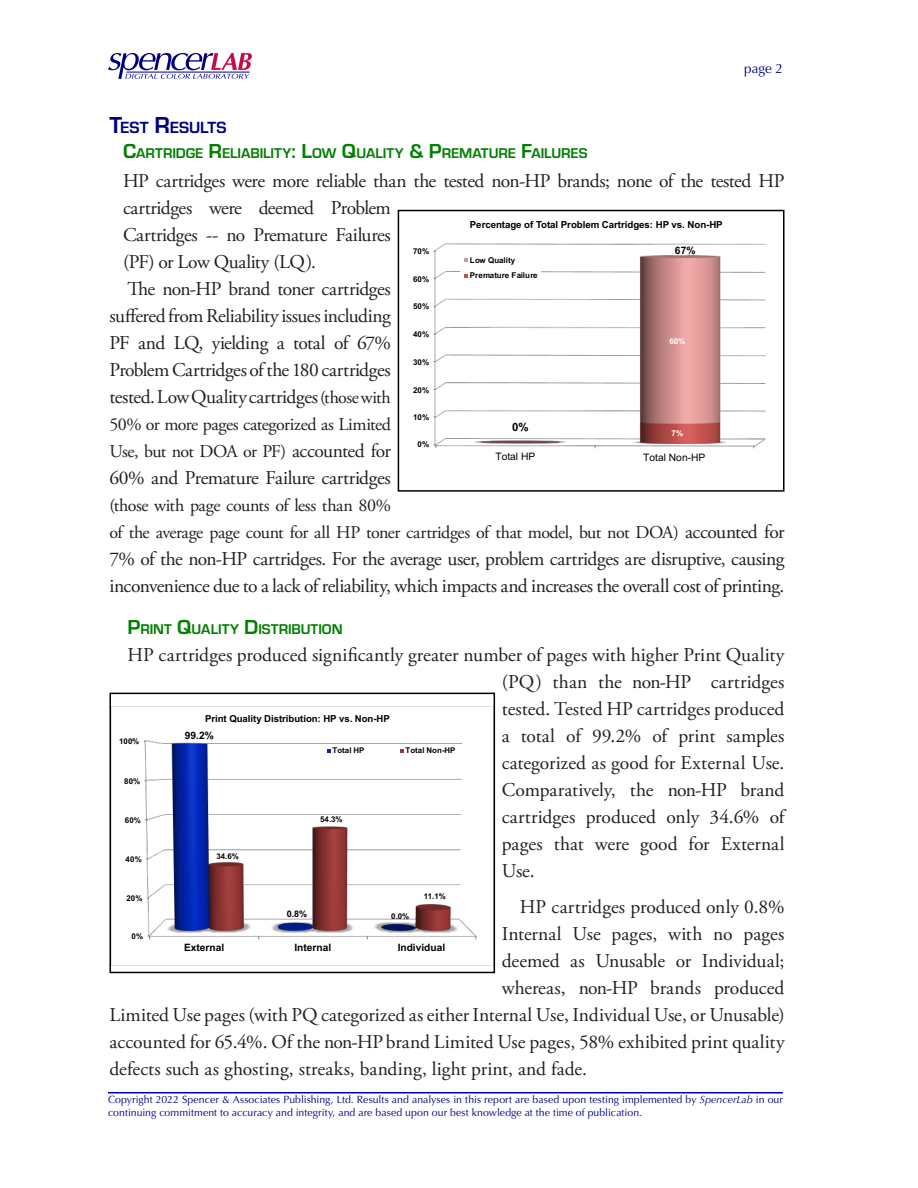
<style>
.page{position:relative;width:918px;height:1188px;background:#fff}
.page>*{position:absolute;margin:0;border:0;box-sizing:border-box;transform-origin:0 0}
.t1{font:19.5px/27px "Adobe Garamond Pro";letter-spacing:-.015em;color:#231f20}
.t2{font:19.5px "Adobe Garamond Pro";letter-spacing:-.035em;color:#231f20}
.t3{font:19.5px "Adobe Garamond Pro";letter-spacing:-.04em;color:#231f20}
.t4{font:18px/27px "Adobe Garamond Pro";letter-spacing:-.03em;color:#231f20}
.t5{font:700 16.8px "Eurostile";letter-spacing:-.005em;color:#00007f}
.t6{font:700 14.7px "Eurostile";color:#007f00}
.t7{font:13.5px "Optima";color:#000080}
.t8{font:700 11.4px "Arial";color:#000}
.t9{font:10.5px/12.6px "Optima";letter-spacing:.005em;color:#000080}
.t10{font:10.35px "Arial";color:#000}
.t11{font:700 10.35px "Arial";color:#000}
.t12{font:700 10.2px "Arial";color:#000}
.t13{font:700 9.75px "Arial";letter-spacing:-.005em;color:#000}
.t14{font:700 9.6px "Arial";letter-spacing:-.005em;color:#000}
.t15{font:700 9px "Arial";color:#000}
.t16{font:700 7.95px/15.5px "Arial";letter-spacing:.015em;color:#000}
.t17{font:700 7.95px "Arial";color:#fff}
.s1{font-size:24px}
.s2{font-size:21px}
.s3{font-size:18px}
.s4{font-size:19.5px}
.s5{font-style:italic}
</style>
<div class="page">
<hr style="left:108px;top:1092px;width:675px;height:2px;background:#0000bf">
<svg style="left:108px;top:53px;width:144px;height:26px"></svg>
<img style="left:433px;top:243px;width:333px;height:206px">
<div style="left:460px;top:253px;width:81px;height:30px;background:#fff"></div>
<svg style="left:464px;top:258px;width:4px;height:4px"></svg>
<svg style="left:464px;top:274px;width:4px;height:4px"></svg>
<div style="left:398px;top:210px;width:386px;height:282px;border:2px solid #000"></div>
<img style="left:143px;top:740px;width:334px;height:200px">
<svg style="left:327px;top:749px;width:4px;height:4px"></svg>
<svg style="left:400px;top:749px;width:4px;height:4px"></svg>
<div style="left:110px;top:693px;width:385px;height:280px;border:2px solid #000"></div>
<p class="t7" style="left:744px;top:60px;width:40px">page 2</p>
<p class="t5" style="left:110px;top:115px;width:119px"><span class="s1">T</span>EST <span class="s1">R</span>ESULTS</p>
<p class="t6" style="left:123px;top:143px;width:466px"><span class="s2">C</span>ARTRIDGE <span class="s2">R</span>ELIABILITY<span class="s2">: L</span>OW <span class="s2">Q</span>UALITY <span class="s2">&amp; P</span>REMATURE <span class="s2">F</span>AILURES</p>
<p class="t2" style="left:123px;top:169px;width:663px">HP cartridges were more reliable than the tested non-HP brands; none of the tested HP</p>
<p class="t2" style="left:123px;top:196px;width:269px">cartridges were deemed Problem</p>
<p class="t1" style="left:123px;top:222px;width:269px">Cartridges -- no Premature Failures</p>
<p class="t1" style="left:123px;top:249px;width:194px">(PF) or Low Quality (LQ).</p>
<p class="t3" style="left:128px;top:277px;width:265px">The non-HP brand toner cartridges</p>
<p class="t1" style="left:110px;top:303px;width:283px">suffered from Reliability issues including</p>
<p class="t1" style="left:110px;top:330px;width:283px">PF and LQ, yielding a total of 67%</p>
<p class="t1" style="left:110px;top:357px;width:283px">Problem Cartridges of the 180 cartridges</p>
<p class="t1" style="left:110px;top:384px;width:283px">tested. Low Quality cartridges <span class="s3">(those with</span></p>
<p class="t4" style="left:110px;top:411px;width:283px">50% or more pages categorized as Limited<br>Use, but not DOA or PF) <span class="s4">accounted for</span></p>
<p class="t1" style="left:110px;top:465px;width:283px">60% and Premature Failure cartridges</p>
<p class="t4" style="left:110px;top:492px;width:676px">(those with page counts of less than 80%<br>of the average page count for all HP toner cartridges of that model, but not DOA) <span class="s4">accounted for</span></p>
<p class="t1" style="left:110px;top:546px;width:677px">7% of the non-HP cartridges. For the average user, problem cartridges are disruptive, causing inconvenience due to a lack of reliability, which impacts and increases the overall cost of printing.</p>
<p class="t6" style="left:128px;top:618px;width:217px"><span class="s2">P</span>RINT <span class="s2">Q</span>UALITY <span class="s2">D</span>ISTRIBUTION</p>
<p class="t1" style="left:502px;top:642px;width:284px;text-align:justify;text-indent:-374px">HP cartridges produced significantly greater number of pages with higher Print Quality (PQ) than the non-HP cartridges tested. Tested HP cartridges produced a total of 99.2% of print samples categorized as good for External Use.<br>Comparatively, the non-HP brand cartridges produced only 34.6% of pages that were good for External Use.</p>
<p class="t1" style="left:520px;top:894px;width:266px">HP cartridges produced only 0.8%</p>
<p class="t1" style="left:502px;top:921px;width:284px">Internal Use pages, with no pages</p>
<p class="t1" style="left:502px;top:948px;width:284px">deemed as Unusable or Individual;</p>
<p class="t1" style="left:502px;top:975px;width:284px">whereas, non-HP brands produced</p>
<p class="t1" style="left:110px;top:1002px;width:677px">Limited Use pages (with PQ categorized as either Internal Use, Individual Use, or Unusable)</p>
<p class="t1" style="left:110px;top:1029px;width:677px">accounted for 65.4%. Of the non-HP brand Limited Use pages, 58% exhibited print quality</p>
<p class="t1" style="left:110px;top:1056px;width:479px">defects such as ghosting, streaks, banding, light print, and fade.</p>
<p class="t13" style="left:470px;top:218px;width:254px">Percentage of Total Problem Cartridges: HP vs. Non-HP</p>
<p class="t16" style="left:470px;top:253px;width:69px">Low Quality<br>Premature Failure</p>
<p class="t11" style="left:675px;top:244px;width:22px">67%</p>
<p class="t16" style="left:413px;top:244px;width:18px">70%</p>
<p class="t16" style="left:413px;top:271px;width:18px">60%</p>
<p class="t16" style="left:413px;top:299px;width:18px">50%</p>
<p class="t16" style="left:413px;top:327px;width:18px">40%</p>
<p class="t17" style="left:669px;top:335px;width:17px">60%</p>
<p class="t16" style="left:413px;top:354px;width:18px">30%</p>
<p class="t16" style="left:413px;top:382px;width:18px">20%</p>
<p class="t16" style="left:413px;top:410px;width:18px">10%</p>
<p class="t8" style="left:512px;top:419px;width:18px">0%</p>
<p class="t17" style="left:672px;top:428px;width:13px">7%</p>
<p class="t16" style="left:417px;top:437px;width:13px">0%</p>
<p class="t10" style="left:495px;top:449px;width:41px">Total HP</p>
<p class="t10" style="left:643px;top:450px;width:64px">Total Non-HP</p>
<p class="t14" style="left:205px;top:712px;width:186px">Print Quality Distribution: HP vs. Non-HP</p>
<p class="t16" style="left:333px;top:743px;width:33px">Total HP</p>
<p class="t16" style="left:406px;top:743px;width:51px">Total Non-HP</p>
<p class="t12" style="left:185px;top:729px;width:30px">99.2%</p>
<p class="t16" style="left:119px;top:734px;width:22px">100%</p>
<p class="t16" style="left:124px;top:774px;width:18px">80%</p>
<p class="t16" style="left:320px;top:812px;width:24px">54.3%</p>
<p class="t16" style="left:125px;top:813px;width:18px">60%</p>
<p class="t16" style="left:217px;top:848px;width:24px">34.6%</p>
<p class="t16" style="left:126px;top:852px;width:18px">40%</p>
<p class="t16" style="left:424px;top:888px;width:24px">11.1%</p>
<p class="t16" style="left:126px;top:890px;width:18px">20%</p>
<p class="t15" style="left:287px;top:908px;width:22px">0.8%</p>
<p class="t16" style="left:391px;top:908px;width:20px">0.0%</p>
<p class="t16" style="left:131px;top:929px;width:13px">0%</p>
<p class="t12" style="left:184px;top:941px;width:42px">External</p>
<p class="t12" style="left:294px;top:941px;width:38px">Internal</p>
<p class="t12" style="left:398px;top:941px;width:49px">Individual</p>
<p class="t9" style="left:108px;top:1094px;width:676px">Copyright 2022 Spencer &amp; Associates Publishing, Ltd. Results and analyses in this report are based upon testing implemented by <span class="s5">SpencerLab</span> in our continuing commitment to accuracy and integrity, and are based upon our best knowledge at the time of publication.</p>
</div>
